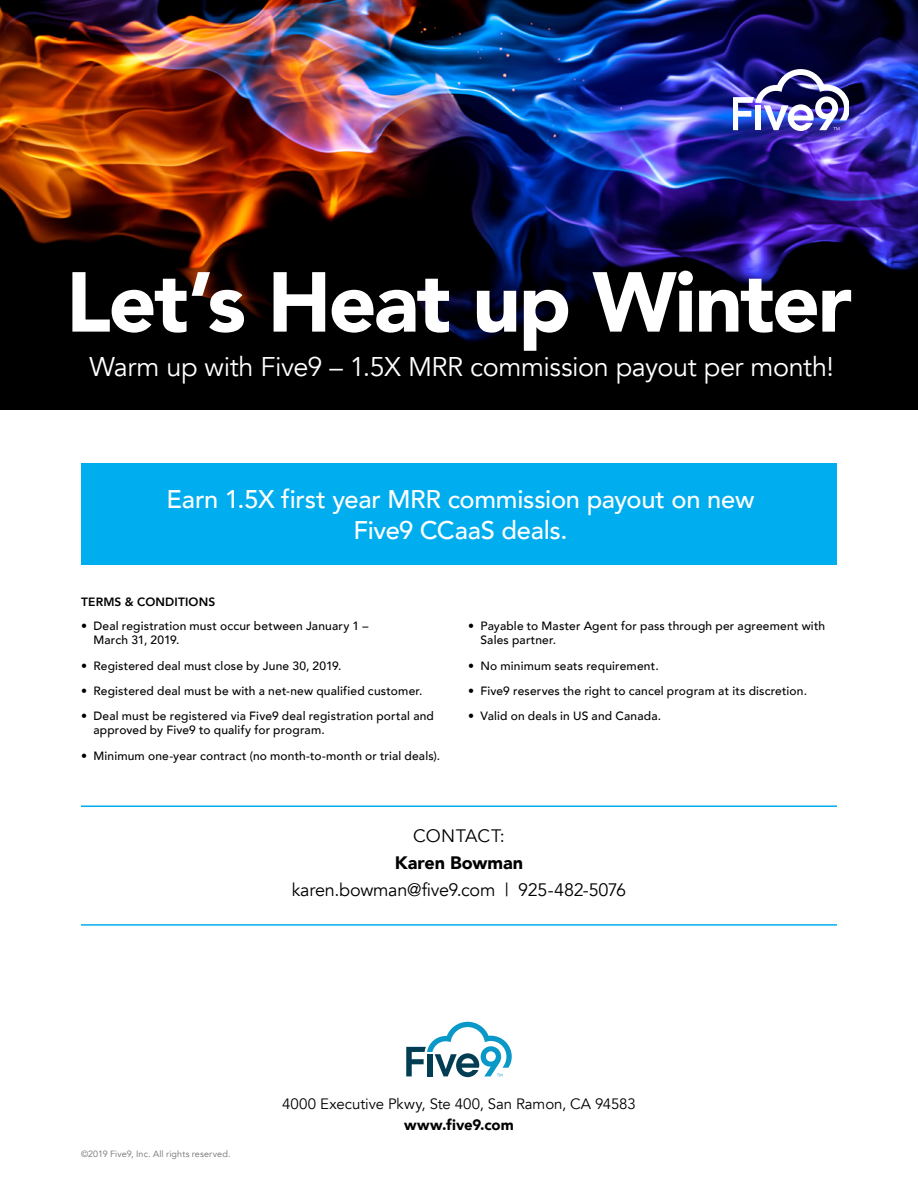
<style>
.page{position:relative;width:918px;height:1188px;background:#fff}
.page>*{position:absolute;margin:0;border:0;box-sizing:border-box;transform-origin:0 0}
.t1{font:900 84px "Avenir";letter-spacing:-.03em;color:#fff}
.t2{font:27px "Avenir";letter-spacing:-.015em;color:#fff}
.t3{font:500 25.5px/31.5px "Avenir";letter-spacing:-.01em;color:#fff;text-align:center}
.t4{font:18px "Avenir";letter-spacing:-.015em;color:#000}
.t5{font:900 18px "Avenir";letter-spacing:-.005em;color:#000}
.t6{font:18px "Avenir";letter-spacing:.015em;color:#000}
.t7{font:15px "Avenir";letter-spacing:-.005em;color:#000}
.t8{font:900 15px "Avenir";letter-spacing:.005em;color:#000}
.t9{font:500 12px/14.4px "Avenir";letter-spacing:.015em;color:#000}
.t10{font:800 12px "Avenir";letter-spacing:.01em;color:#000}
.t11{font:9px "Avenir";letter-spacing:.015em;color:#6d6e71}
</style>
<div class="page">
<div style="left:81px;top:463px;width:756px;height:102px;background:#00aeef"></div>
<img style="left:0;top:0;width:918px;height:409px">
<img style="left:733px;top:69px;width:116px;height:62px">
<hr style="left:81px;top:805px;width:756px;height:2px;background:#00aeef">
<hr style="left:81px;top:924px;width:756px;height:2px;background:#00aeef">
<svg style="left:406px;top:1022px;width:106px;height:55px"></svg>
<h1 class="t1" style="left:66px;top:230px;width:788px">Let’s Heat up Winter</h1>
<h2 class="t2" style="left:90px;top:351px;width:746px">Warm up with Five9 – 1.5X MRR commission payout per month!</h2>
<h3 class="t3" style="left:167px;top:482px;width:589px">Earn 1.5X first year MRR commission payout on new<br>Five9 CCaaS deals.</h3>
<p class="t10" style="left:81px;top:592px;width:136px">TERMS &amp; CONDITIONS</p>
<p class="t9" style="left:93px;top:618px;width:276px;text-indent:-12px">• Deal registration must occur between January 1 –<br>March 31, 2019.</p>
<p class="t9" style="left:81px;top:658px;width:262px">• Registered deal must close by June 30, 2019.</p>
<p class="t9" style="left:81px;top:683px;width:343px">• Registered deal must be with a net-new qualified customer.</p>
<p class="t9" style="left:93px;top:708px;width:342px;text-indent:-12px">• Deal must be registered via Five9 deal registration portal and approved by Five9 to qualify for program.</p>
<p class="t9" style="left:81px;top:748px;width:361px">• Minimum one-year contract (no month-to-month or trial deals).</p>
<p class="t9" style="left:480px;top:618px;width:346px;text-indent:-12px">• Payable to Master Agent for pass through per agreement with<br>Sales partner.</p>
<p class="t9" style="left:468px;top:658px;width:192px">• No minimum seats requirement.</p>
<p class="t9" style="left:468px;top:683px;width:341px">• Five9 reserves the right to cancel program at its discretion.</p>
<p class="t9" style="left:468px;top:708px;width:195px">• Valid on deals in US and Canada.</p>
<h3 class="t6" style="left:413px;top:825px;width:93px">CONTACT:</h3>
<h3 class="t5" style="left:395px;top:847px;width:130px">Karen Bowman</h3>
<h3 class="t4" style="left:292px;top:879px;width:336px">karen.bowman@five9.com | 925-482-5076</h3>
<p class="t11" style="left:81px;top:1148px;width:151px">©2019 Five9, Inc. All rights reserved.</p>
<p class="t7" style="left:282px;top:1095px;width:355px">4000 Executive Pkwy, Ste 400, San Ramon, CA 94583</p>
<p class="t8" style="left:404px;top:1112px;width:111px">www.five9.com</p>
</div>
